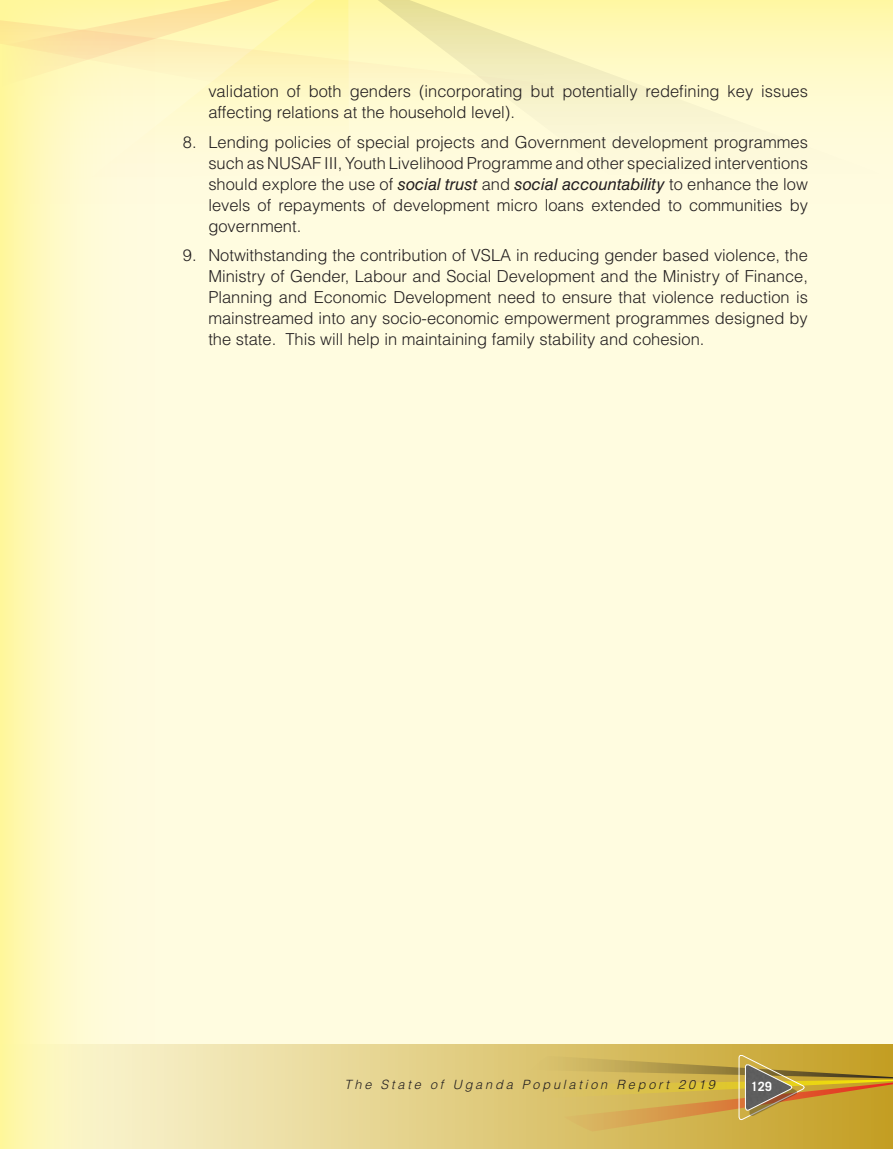
<style>
.page{position:relative;width:893px;height:1149px;background:#fff}
.page>*{position:absolute;margin:0;border:0;box-sizing:border-box;transform-origin:0 0}
.t1{font:300 16.5px/21px "Helvetica LT Std";color:#231f20;text-align:justify}
.t2{font:italic 300 12.75px "Helvetica LT Std";letter-spacing:.22em;color:#231f20}
.t3{font:700 12.75px "Trade Gothic";color:#fff}
.s1{font-weight:400;font-style:italic}
</style>
<div class="page">
<div style="left:0;top:0;width:893px;height:1148px;background:#fffce0"></div>
<svg style="left:0;top:1044px;width:893px;height:104px;background:#e3d089"></svg>
<svg style="left:523px;top:1053px;width:370px;height:78px;background:#c9a94b"></svg>
<svg style="left:1px;top:134px;width:169px;height:1014px"></svg>
<svg style="left:0;top:0;width:893px;height:134px"></svg>
<p class="t1" style="left:208px;top:80px;width:601px">validation of both genders (incorporating but potentially redefining key issues affecting relations at the household level).</p>
<p class="t1" style="left:208px;top:131px;width:601px;text-indent:-26px">8. Lending policies of special projects and Government development programmes such as NUSAF III, Youth Livelihood Programme and other specialized interventions should explore the use of <span class="s1">social trust</span> and <span class="s1">social accountability</span> to enhance the low levels of repayments of development micro loans extended to communities by government.</p>
<p class="t1" style="left:208px;top:244px;width:601px;text-indent:-26px">9. Notwithstanding the contribution of VSLA in reducing gender based violence, the Ministry of Gender, Labour and Social Development and the Ministry of Finance, Planning and Economic Development need to ensure that violence reduction is mainstreamed into any socio-economic empowerment programmes designed by the state. This will help in maintaining family stability and cohesion.</p>
<p class="t2" style="left:345px;top:1076px;width:372px">The State of Uganda Population Report 2019</p>
<p class="t3" style="left:751px;top:1078px;width:23px">129</p>
</div>
